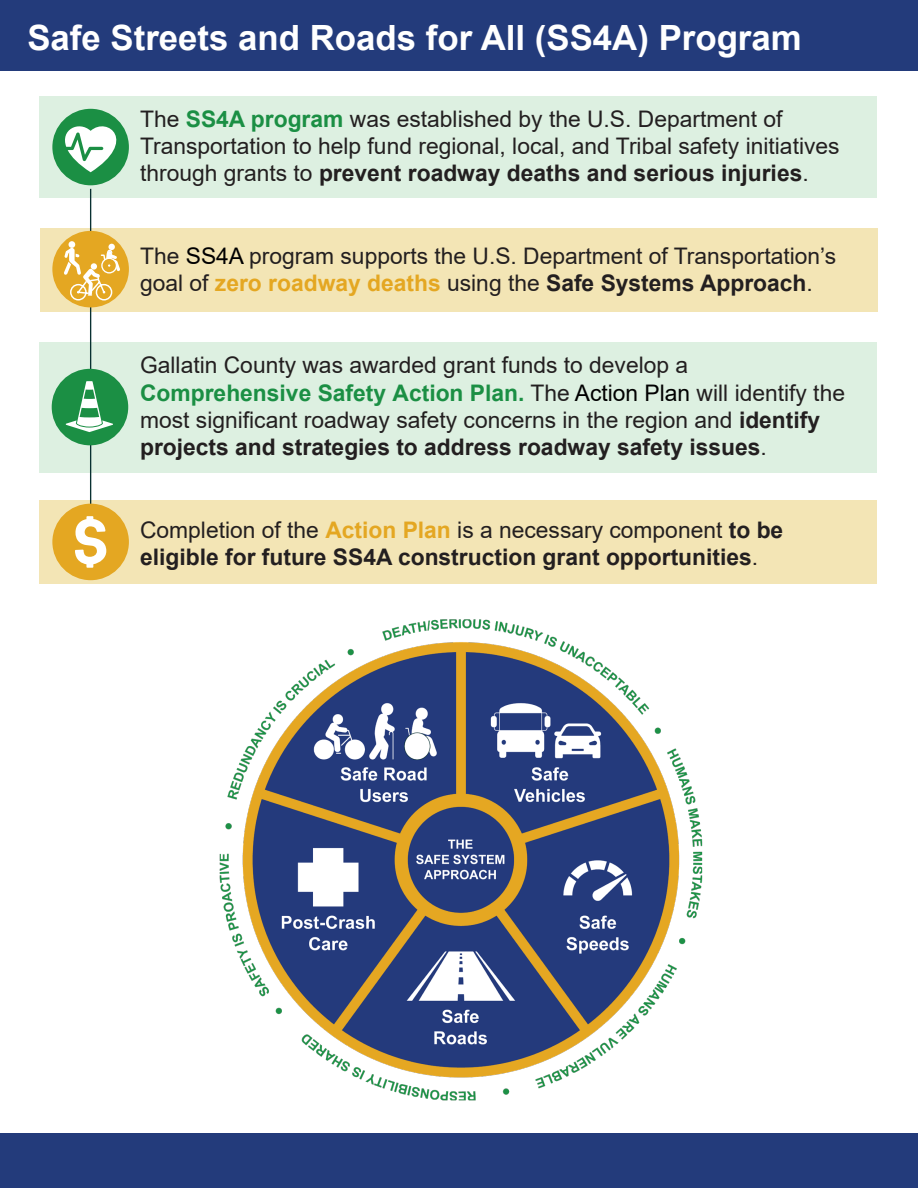
<style>
.page{position:relative;width:918px;height:1188px;background:#fff}
.page>*{position:absolute;margin:0;border:0;box-sizing:border-box;transform-origin:0 0}
.t1{font:700 34.8px "Arial";color:#fff}
.t2{font:22.8px/27.5px "Arial";color:#231f20}
.t3{font:700 22.8px/27.5px "Arial";color:#231f20}
.s1{font-weight:700;color:#1b8f44}
.s2{font-weight:700}
.s3{color:#000}
.s4{font-weight:700;color:#e4a722}
.s5{font-weight:400}
.s6{color:#e4a722}
</style>
<div class="page">
<img style="left:219px;top:619px;width:484px;height:482px">
<div style="left:40px;top:500px;width:837px;height:84px;background:#f3e5b5"></div>
<div style="left:1px;top:0;width:917px;height:71px;background:#233b7b"></div>
<div style="left:40px;top:342px;width:837px;height:130px;background:#ddf0e1"></div>
<div style="left:40px;top:228px;width:838px;height:83px;background:#f3e5b5"></div>
<div style="left:40px;top:96px;width:837px;height:101px;background:#ddf0e1"></div>
<div style="left:0;top:1134px;width:918px;height:54px;background:#233b7b"></div>
<hr style="left:90px;top:189px;width:1px;height:374px;background:#083031">
<div style="left:52px;top:504px;width:77px;height:76px;background:#e4a722;border-radius:50%"></div>
<svg style="left:75px;top:516px;width:31px;height:52px"></svg>
<div style="left:52px;top:109px;width:77px;height:76px;background:#1b8f44;border-radius:50%"></div>
<svg style="left:60px;top:116px;width:69px;height:56px"></svg>
<div style="left:52px;top:231px;width:77px;height:76px;background:#e4a722;border-radius:50%"></div>
<div style="left:69px;top:241px;width:6px;height:7px;background:#fff;border-radius:50%"></div>
<div style="left:108px;top:244px;width:7px;height:6px;background:#fff;border-radius:50%"></div>
<svg style="left:64px;top:248px;width:56px;height:53px"></svg>
<div style="left:52px;top:369px;width:76px;height:76px;background:#1b8f44;border-radius:50%"></div>
<svg style="left:66px;top:381px;width:47px;height:51px"></svg>
<p class="t1" style="left:27px;top:14px;width:776px">Safe Streets and Roads for All (SS4A) Program</p>
<p class="t2" style="left:140px;top:105px;width:701px">The <span class="s1">SS4A program</span> was established by the U.S. Department of<br>Transportation to help fund regional, local, and Tribal safety initiatives through grants to <span class="s2">prevent roadway deaths and serious injuries</span>.</p>
<p class="t2" style="left:140px;top:242px;width:698px">The <span class="s3">SS4A</span> program supports the U.S. Department of Transportation’s goal of <span class="s4">zero roadway deaths</span> using the <span class="s2">Safe Systems Approach</span>.</p>
<p class="t2" style="left:140px;top:351px;width:706px">Gallatin County was awarded grant funds to develop a <span class="s1">Comprehensive Safety Action Plan.</span> The <span class="s3">Action Plan</span> will identify the most significant roadway safety concerns in the region and <span class="s2">identify projects and strategies to address roadway safety issues</span>.</p>
<p class="t3" style="left:140px;top:516px;width:645px"><span class="s5">Completion of the</span> <span class="s6">Action Plan</span> <span class="s5">is a necessary component</span> to be eligible for future SS4A construction grant opportunities<span class="s5">.</span></p>
</div>
